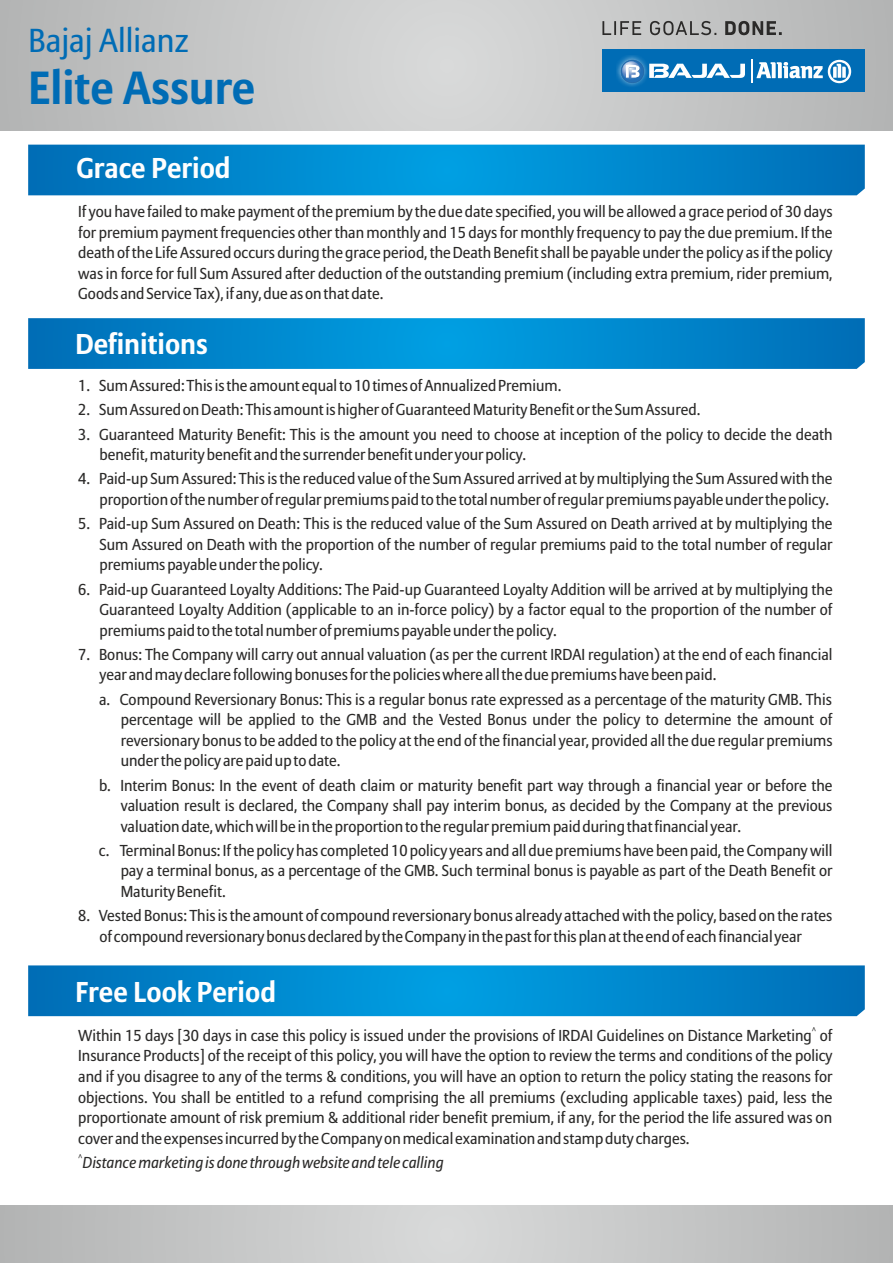
<style>
.page{position:relative;width:893px;height:1263px;background:#fff}
.page>*{position:absolute;margin:0;border:0;box-sizing:border-box;transform-origin:0 0}
.t1{font:700 46.05px "Allianz Sans";color:#006cb5}
.t2{font:33px "Allianz Sans";color:#006cb5}
.t3{font:700 28.5px "Allianz Sans";color:#fefefe}
.t4{font:15.75px/20.5px "Allianz Sans";color:#2b2a29;text-align:justify}
.t5{font:italic 15.75px "Allianz Sans";color:#2b2a29}
.t6{font:7.8px "Allianz Sans";color:#2b2a29}
.t7{font:italic 7.8px "Allianz Sans";color:#2b2a29}
</style>
<div class="page">
<svg style="left:0;top:1205px;width:893px;height:58px;background:#c5c6c6"></svg>
<svg style="left:0;top:0;width:893px;height:131px;background:#c6c7c7"></svg>
<svg style="left:28px;top:145px;width:837px;height:50px;background:#0086cc"></svg>
<svg style="left:28px;top:318px;width:837px;height:51px;background:#0186cc"></svg>
<svg style="left:28px;top:965px;width:837px;height:51px;background:#0287cc"></svg>
<div style="left:602px;top:49px;width:263px;height:43px;background:#006cb5"></div>
<img style="left:616px;top:55px;width:25px;height:32px">
<svg style="left:620px;top:59px;width:125px;height:25px"></svg>
<svg style="left:751px;top:60px;width:100px;height:23px"></svg>
<svg style="left:602px;top:21px;width:180px;height:14px;background:#919191"></svg>
<h2 class="t2" style="left:28px;top:25px;width:162px">Bajaj Allianz</h2>
<h1 class="t1" style="left:28px;top:66px;width:228px">Elite Assure</h1>
<h3 class="t3" style="left:76px;top:155px;width:156px">Grace Period</h3>
<p class="t4" style="left:78px;top:202px;width:756px">If you have failed to make payment of the premium by the due date specified, you will be allowed a grace period of 30 days for premium payment frequencies other than monthly and 15 days for monthly frequency to pay the due premium. If the death of the Life Assured occurs during the grace period, the Death Benefit shall be payable under the policy as if the policy was in force for full Sum Assured after deduction of the outstanding premium (including extra premium, rider premium, Goods and Service Tax), if any, due as on that date.</p>
<h3 class="t3" style="left:76px;top:331px;width:134px">Definitions</h3>
<p class="t4" style="left:78px;top:376px;width:485px">1. Sum Assured: This is the amount equal to 10 times of Annualized Premium.</p>
<p class="t4" style="left:78px;top:400px;width:624px">2. Sum Assured on Death: This amount is higher of Guaranteed Maturity Benefit or the Sum Assured.</p>
<p class="t4" style="left:99px;top:425px;width:734px;text-indent:-21px">3. Guaranteed Maturity Benefit: This is the amount you need to choose at inception of the policy to decide the death benefit, maturity benefit and the surrender benefit under your policy.</p>
<p class="t4" style="left:78px;top:469px;width:756px;text-align:right">4. Paid-up Sum Assured: This is the reduced value of the Sum Assured arrived at by multiplying the Sum Assured with the proportion of the number of regular premiums paid to the total number of regular premiums payable under the policy.</p>
<p class="t4" style="left:99px;top:514px;width:734px;text-indent:-21px">5. Paid-up Sum Assured on Death: This is the reduced value of the Sum Assured on Death arrived at by multiplying the Sum Assured on Death with the proportion of the number of regular premiums paid to the total number of regular premiums payable under the policy.</p>
<p class="t4" style="left:99px;top:579px;width:735px;text-indent:-21px">6. Paid-up Guaranteed Loyalty Additions: The Paid-up Guaranteed Loyalty Addition will be arrived at by multiplying the Guaranteed Loyalty Addition (applicable to an in-force policy) by a factor equal to the proportion of the number of premiums paid to the total number of premiums payable under the policy.</p>
<p class="t4" style="left:99px;top:645px;width:734px;text-indent:-21px">7. Bonus: The Company will carry out annual valuation (as per the current IRDAI regulation) at the end of each financial year and may declare following bonuses for the policies where all the due premiums have been paid.</p>
<p class="t4" style="left:121px;top:690px;width:713px;text-indent:-22px">a. Compound Reversionary Bonus: This is a regular bonus rate expressed as a percentage of the maturity GMB. This percentage will be applied to the GMB and the Vested Bonus under the policy to determine the amount of reversionary bonus to be added to the policy at the end of the financial year, provided all the due regular premiums under the policy are paid up to date.</p>
<p class="t4" style="left:121px;top:775px;width:713px;text-indent:-22px">b. Interim Bonus: In the event of death claim or maturity benefit part way through a financial year or before the valuation result is declared, the Company shall pay interim bonus, as decided by the Company at the previous valuation date, which will be in the proportion to the regular premium paid during that financial year.</p>
<p class="t4" style="left:121px;top:841px;width:713px;text-indent:-22px">c. Terminal Bonus: If the policy has completed 10 policy years and all due premiums have been paid, the Company will pay a terminal bonus, as a percentage of the GMB. Such terminal bonus is payable as part of the Death Benefit or Maturity Benefit.</p>
<p class="t4" style="left:78px;top:906px;width:756px;text-align:center">8. Vested Bonus: This is the amount of compound reversionary bonus already attached with the policy, based on the rates of compound reversionary bonus declared by the Company in the past for this plan at the end of each financial year</p>
<h3 class="t3" style="left:76px;top:979px;width:202px">Free Look Period</h3>
<p class="t6" style="left:812px;top:1027px;width:6px">^</p>
<p class="t4" style="left:78px;top:1026px;width:756px">Within 15 days [30 days in case this policy is issued under the provisions of IRDAI Guidelines on Distance Marketing of Insurance Products] of the receipt of this policy, you will have the option to review the terms and conditions of the policy and if you disagree to any of the terms &amp; conditions, you will have an option to return the policy stating the reasons for objections. You shall be entitled to a refund comprising the all premiums (excluding applicable taxes) paid, less the proportionate amount of risk premium &amp; additional rider benefit premium, if any, for the period the life assured was on cover and the expenses incurred by the Company on medical examination and stamp duty charges.</p>
<p class="t7" style="left:78px;top:1154px;width:6px">^</p>
<p class="t5" style="left:83px;top:1156px;width:363px">Distance marketing is done through website and tele calling</p>
</div>
